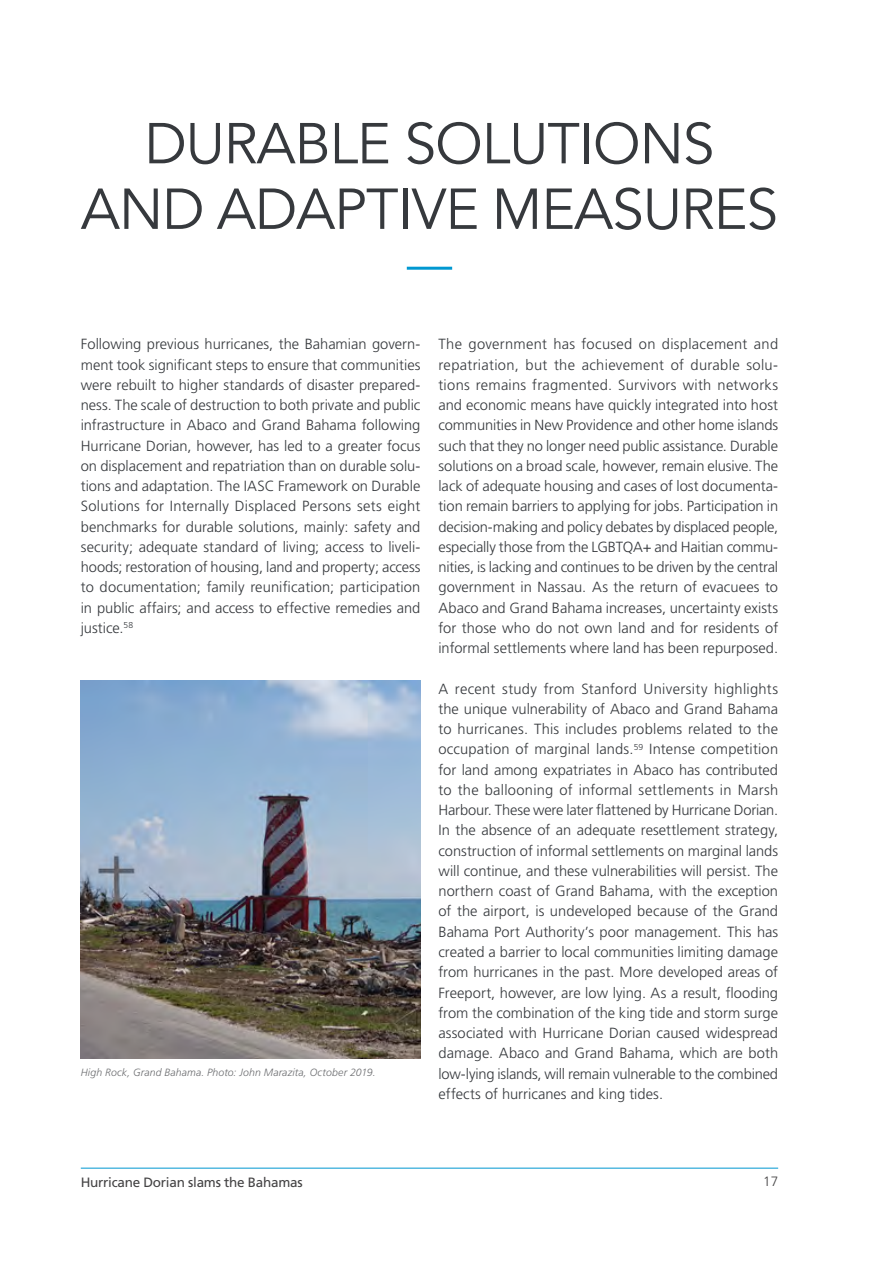
<style>
.page{position:relative;width:893px;height:1263px;background:#fff}
.page>*{position:absolute;margin:0;border:0;box-sizing:border-box;transform-origin:0 0}
.t1{font:57px/65.6px "Avenir";letter-spacing:-.02em;color:#36393d;text-align:center}
.t2{font:300 14.7px/20.2px "Frutiger LT Std";color:#36393d;text-align:justify}
.t3{font:13.5px "Frutiger LT Std";letter-spacing:-.02em;color:#444344}
.t4{font:300 13.5px "Frutiger LT Std";color:#444344}
.t5{font:italic 300 10.5px "Frutiger LT Std";letter-spacing:.01em;color:#6d6e71}
</style>
<div class="page">
<hr style="left:81px;top:1168px;width:697px;height:1px;background:#0098d1">
<hr style="left:407px;top:267px;width:45px;height:3px;background:#0098d1">
<img style="left:81px;top:681px;width:339px;height:378px">
<h1 class="t1" style="left:81px;top:112px;width:699px">DURABLE SOLUTIONS<br>AND ADAPTIVE MEASURES</h1>
<p class="t2" style="left:81px;top:334px;width:341px">Following previous hurricanes, the Bahamian govern&shy;ment took significant steps to ensure that communities were rebuilt to higher standards of disaster prepared&shy;ness. The scale of destruction to both private and public infrastructure in Abaco and Grand Bahama following Hurricane Dorian, however, has led to a greater focus on displacement and repatriation than on durable solu&shy;tions and adaptation. The IASC Framework on Durable Solutions for Internally Displaced Persons sets eight benchmarks for durable solutions, mainly: safety and security; adequate standard of living; access to liveli&shy;hoods; restoration of housing, land and property; access to documentation; family reunification; participation in public affairs; and access to effective remedies and justice.<sup>58</sup></p>
<p class="t2" style="left:438px;top:334px;width:341px">The government has focused on displacement and repatriation, but the achievement of durable solu&shy;tions remains fragmented. Survivors with networks and economic means have quickly integrated into host communities in New Providence and other home islands such that they no longer need public assistance. Durable solutions on a broad scale, however, remain elusive. The lack of adequate housing and cases of lost documenta&shy;tion remain barriers to applying for jobs. Participation in decision-making and policy debates by displaced people, especially those from the LGBTQA+ and Haitian commu&shy;nities, is lacking and continues to be driven by the central government in Nassau. As the return of evacuees to Abaco and Grand Bahama increases, uncertainty exists for those who do not own land and for residents of informal settlements where land has been repurposed.</p>
<p class="t2" style="left:438px;top:679px;width:341px">A recent study from Stanford University highlights the unique vulnerability of Abaco and Grand Bahama to hurricanes. This includes problems related to the occupation of marginal lands.<sup>59</sup> Intense competition for land among expatriates in Abaco has contributed to the ballooning of informal settlements in Marsh Harbour. These were later flattened by Hurricane Dorian.<br>In the absence of an adequate resettlement strategy, construction of informal settlements on marginal lands will continue, and these vulnerabilities will persist. The northern coast of Grand Bahama, with the exception of the airport, is undeveloped because of the Grand Bahama Port Authority’s poor management. This has created a barrier to local communities limiting damage from hurricanes in the past. More developed areas of Freeport, however, are low lying. As a result, flooding from the combination of the king tide and storm surge associated with Hurricane Dorian caused widespread damage. Abaco and Grand Bahama, which are both low-lying islands, will remain vulnerable to the combined effects of hurricanes and king tides.</p>
<p class="t5" style="left:81px;top:1066px;width:296px">High Rock, Grand Bahama. Photo: John Marazita, October 2019.</p>
<p class="t3" style="left:81px;top:1174px;width:223px">Hurricane Dorian slams the Bahamas</p>
<p class="t4" style="left:763px;top:1174px;width:17px">17</p>
</div>
